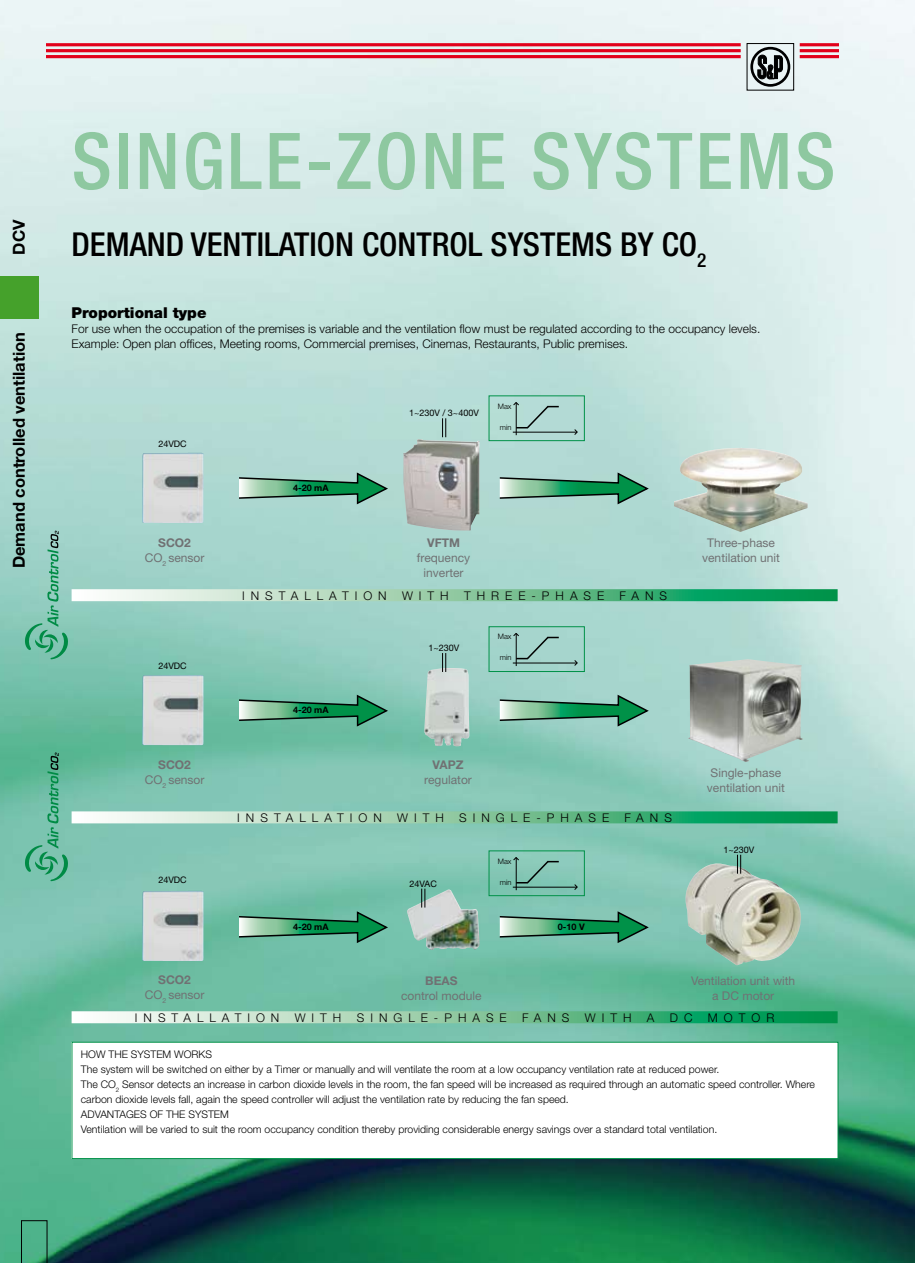
<style>
.page{position:relative;width:915px;height:1263px;background:#fff}
.page>*{position:absolute;margin:0;border:0;box-sizing:border-box;transform-origin:0 0}
.t1{font:500 condensed 78.3px "Helvetica Neue";letter-spacing:.04em;color:#8ec8a0}
.t2{font:500 condensed 33px "Helvetica Neue";color:#000}
.t3{font:700 16.5px "Helvetica Neue";color:#000}
.t4{font:900 15px "Helvetica Neue";color:#000}
.t5{font:300 12px/15px "Helvetica Neue";color:#000}
.t6{font:12px/15px "Helvetica Neue";color:#707173;text-align:center}
.t7{font:300 12px "Helvetica Neue";letter-spacing:.5em;color:#000}
.t8{font:700 12px "Helvetica Neue";color:#707173}
.t9{font:300 10.5px/15px "Helvetica Neue";color:#000}
.t10{font:9px "Helvetica Neue";color:#000}
.t11{font:700 9px "Helvetica Neue";color:#000}
.t12{font:300 7.5px "Helvetica Neue";color:#000}
.s1{font-weight:700}
</style>
<div class="page">
<img style="left:0;top:0;width:914px;height:1263px">
<svg style="left:21px;top:1220px;width:26px;height:43px"></svg>
<div style="left:750px;top:47px;width:40px;height:40px;border:3px solid #000;border-radius:50%"></div>
<svg style="left:757px;top:55px;width:25px;height:24px"></svg>
<hr style="left:47px;top:43px;width:693px;height:3px;background:#e2001a">
<hr style="left:47px;top:49px;width:693px;height:3px;background:#e2001a">
<hr style="left:47px;top:55px;width:693px;height:3px;background:#e2001a">
<hr style="left:799px;top:43px;width:39px;height:3px;background:#e2001a">
<hr style="left:799px;top:49px;width:39px;height:3px;background:#e2001a">
<hr style="left:799px;top:55px;width:39px;height:3px;background:#e2001a">
<div style="left:0;top:276px;width:38px;height:43px;background:#45a12b"></div>
<img style="left:673px;top:448px;width:134px;height:84px">
<img style="left:424px;top:668px;width:45px;height:79px">
<img style="left:688px;top:659px;width:115px;height:103px">
<img style="left:142px;top:453px;width:61px;height:70px">
<div style="left:72px;top:1042px;width:765px;height:116px;background:#fff"></div>
<div style="left:72px;top:1042px;width:766px;height:117px;border:1px solid #009148"></div>
<img style="left:684px;top:863px;width:116px;height:102px">
<svg style="left:237px;top:471px;width:152px;height:35px;background:#78b59c"></svg>
<svg style="left:498px;top:471px;width:152px;height:35px;background:#79b59d"></svg>
<svg style="left:237px;top:910px;width:152px;height:34px;background:#56a785"></svg>
<svg style="left:498px;top:910px;width:152px;height:34px;background:#5faa8c"></svg>
<img style="left:142px;top:675px;width:61px;height:70px">
<img style="left:142px;top:891px;width:61px;height:70px">
<svg style="left:72px;top:589px;width:765px;height:12px;background:#82c8a2"></svg>
<svg style="left:72px;top:811px;width:765px;height:12px;background:#81c8a2"></svg>
<svg style="left:72px;top:1011px;width:765px;height:12px;background:#81c7a1"></svg>
<svg style="left:237px;top:693px;width:152px;height:35px;background:#58a887"></svg>
<svg style="left:498px;top:693px;width:152px;height:35px;background:#6fb198"></svg>
<svg style="left:442px;top:418px;width:4px;height:19px"></svg>
<svg style="left:442px;top:653px;width:4px;height:19px"></svg>
<img style="left:406px;top:889px;width:73px;height:61px">
<svg style="left:421px;top:889px;width:4px;height:18px"></svg>
<svg style="left:737px;top:855px;width:4px;height:19px"></svg>
<div style="left:488px;top:395px;width:96px;height:46px;border:1px solid #009148"></div>
<hr style="left:515px;top:403px;width:1px;height:32px;background:#000">
<hr style="left:512px;top:432px;width:65px;height:1px;background:#000">
<svg style="left:573px;top:428px;width:5px;height:8px"></svg>
<svg style="left:512px;top:401px;width:46px;height:29px"></svg>
<div style="left:488px;top:626px;width:96px;height:46px;border:1px solid #009148"></div>
<hr style="left:515px;top:633px;width:1px;height:33px;background:#000">
<hr style="left:512px;top:663px;width:65px;height:1px;background:#000">
<svg style="left:573px;top:659px;width:5px;height:7px"></svg>
<svg style="left:512px;top:632px;width:46px;height:29px"></svg>
<div style="left:488px;top:850px;width:96px;height:46px;border:1px solid #009148"></div>
<hr style="left:515px;top:858px;width:1px;height:32px;background:#000">
<hr style="left:512px;top:887px;width:65px;height:1px;background:#000">
<svg style="left:573px;top:883px;width:5px;height:8px"></svg>
<svg style="left:512px;top:856px;width:46px;height:29px"></svg>
<svg style="left:25px;top:530px;width:43px;height:129px;background:#7fc2ae"></svg>
<svg style="left:25px;top:752px;width:43px;height:129px;background:#62b699"></svg>
<img style="left:403px;top:439px;width:76px;height:91px">
<h3 class="t3" style="left:9px;top:255px;width:37px;rotate:-90deg">DCV</h3>
<h3 class="t3" style="left:9px;top:568px;width:238px;rotate:-90deg">Demand controlled ventilation</h3>
<h1 class="t1" style="left:72px;top:114px;width:765px">SINGLE-ZONE SYSTEMS</h1>
<h2 class="t2" style="left:72px;top:224px;width:636px">DEMAND VENTILATION CONTROL SYSTEMS BY CO<sub>2</sub></h2>
<h3 class="t4" style="left:72px;top:303px;width:136px">Proportional type</h3>
<p class="t5" style="left:72px;top:321px;width:690px">For use when the occupation of the premises is variable and the ventilation flow must be regulated according to the occupancy levels.<br>Example: Open plan offices, Meeting rooms, Commercial premises, Cinemas, Restaurants, Public premises.</p>
<p class="t10" style="left:158px;top:438px;width:30px">24VDC</p>
<p class="t6" style="left:145px;top:535px;width:61px"><span class="s1">SCO2<br></span>CO<sub>2</sub> sensor</p>
<p class="t10" style="left:158px;top:660px;width:30px">24VDC</p>
<p class="t6" style="left:145px;top:757px;width:61px"><span class="s1">SCO2<br></span>CO<sub>2</sub> sensor</p>
<p class="t10" style="left:158px;top:874px;width:30px">24VDC</p>
<p class="t6" style="left:145px;top:972px;width:61px"><span class="s1">SCO2<br></span>CO<sub>2</sub> sensor</p>
<p class="t10" style="left:409px;top:408px;width:71px">1~230V / 3~400V</p>
<p class="t12" style="left:497px;top:401px;width:15px">Max</p>
<p class="t12" style="left:499px;top:422px;width:13px">min</p>
<p class="t11" style="left:293px;top:482px;width:37px">4-20 mA</p>
<p class="t8" style="left:427px;top:535px;width:34px">VFTM</p>
<p class="t6" style="left:417px;top:550px;width:55px">frequency inverter</p>
<p class="t7" style="left:242px;top:588px;width:146px">INSTAlL ATION</p>
<p class="t5" style="left:402px;top:587px;width:48px">WITH</p>
<p class="t7" style="left:464px;top:588px;width:142px">THR EE-PHASE</p>
<p class="t5" style="left:619px;top:587px;width:49px">FANS</p>
<p class="t11" style="left:293px;top:704px;width:37px">4-20 mA</p>
<p class="t10" style="left:428px;top:642px;width:32px">1~230V</p>
<p class="t12" style="left:497px;top:632px;width:15px">Max</p>
<p class="t12" style="left:499px;top:653px;width:13px">min</p>
<p class="t8" style="left:432px;top:757px;width:33px">VAPZ</p>
<p class="t6" style="left:424px;top:772px;width:49px">regulator</p>
<p class="t7" style="left:237px;top:810px;width:146px">INSTAlL ATION</p>
<p class="t5" style="left:397px;top:810px;width:48px">WITH</p>
<p class="t7" style="left:459px;top:810px;width:151px">SINGL E-PHASE</p>
<p class="t5" style="left:624px;top:810px;width:49px">FANS</p>
<p class="t11" style="left:293px;top:921px;width:37px">4-20 mA</p>
<p class="t10" style="left:409px;top:878px;width:29px">24VAC</p>
<p class="t12" style="left:497px;top:856px;width:15px">Max</p>
<p class="t12" style="left:499px;top:877px;width:13px">min</p>
<p class="t8" style="left:425px;top:973px;width:34px">BEAS</p>
<p class="t6" style="left:401px;top:988px;width:82px">control module</p>
<p class="t11" style="left:557px;top:921px;width:28px">0-10 V</p>
<p class="t6" style="left:702px;top:535px;width:79px">Three-phase ventilation unit</p>
<p class="t6" style="left:706px;top:765px;width:79px">Single-phase ventilation unit</p>
<p class="t10" style="left:723px;top:844px;width:32px">1~230V</p>
<p class="t6" style="left:691px;top:973px;width:106px">Ventilation unit with a DC motor</p>
<p class="t7" style="left:135px;top:1010px;width:146px">INSTAlL ATION</p>
<p class="t5" style="left:294px;top:1009px;width:48px">WITH</p>
<p class="t7" style="left:356px;top:1010px;width:151px">SINGL E-PHASE</p>
<p class="t5" style="left:522px;top:1009px;width:49px">FANS</p>
<p class="t5" style="left:584px;top:1009px;width:48px">WITH</p>
<p class="t5" style="left:646px;top:1009px;width:9px">A</p>
<p class="t5" style="left:669px;top:1009px;width:24px">D C</p>
<p class="t5" style="left:707px;top:1009px;width:63px">MOTOR</p>
<p class="t9" style="left:81px;top:1047px;width:735px;text-indent:93px">works<br>The system will be switched on either by a Timer or manually and will ventilate the room at a low occupancy ventilation rate at reduced power.<br>The CO<sub>2</sub> Sensor detects an increase in carbon dioxide levels in the room, the fan speed will be increased as required through an automatic speed controller. Where carbon dioxide levels fall, again the speed controller will adjust the ventilation rate by reducing the fan speed.<br>ADVANTAGES OF THE SYSTEM<br>Ventilation will be varied to suit the room occupancy condition thereby providing considerable energy savings over a standard total ventilation.</p>
<p class="t9" style="left:81px;top:1047px;width:36px">How the</p>
<p class="t9" style="left:131px;top:1047px;width:21px">system</p>
</div>
